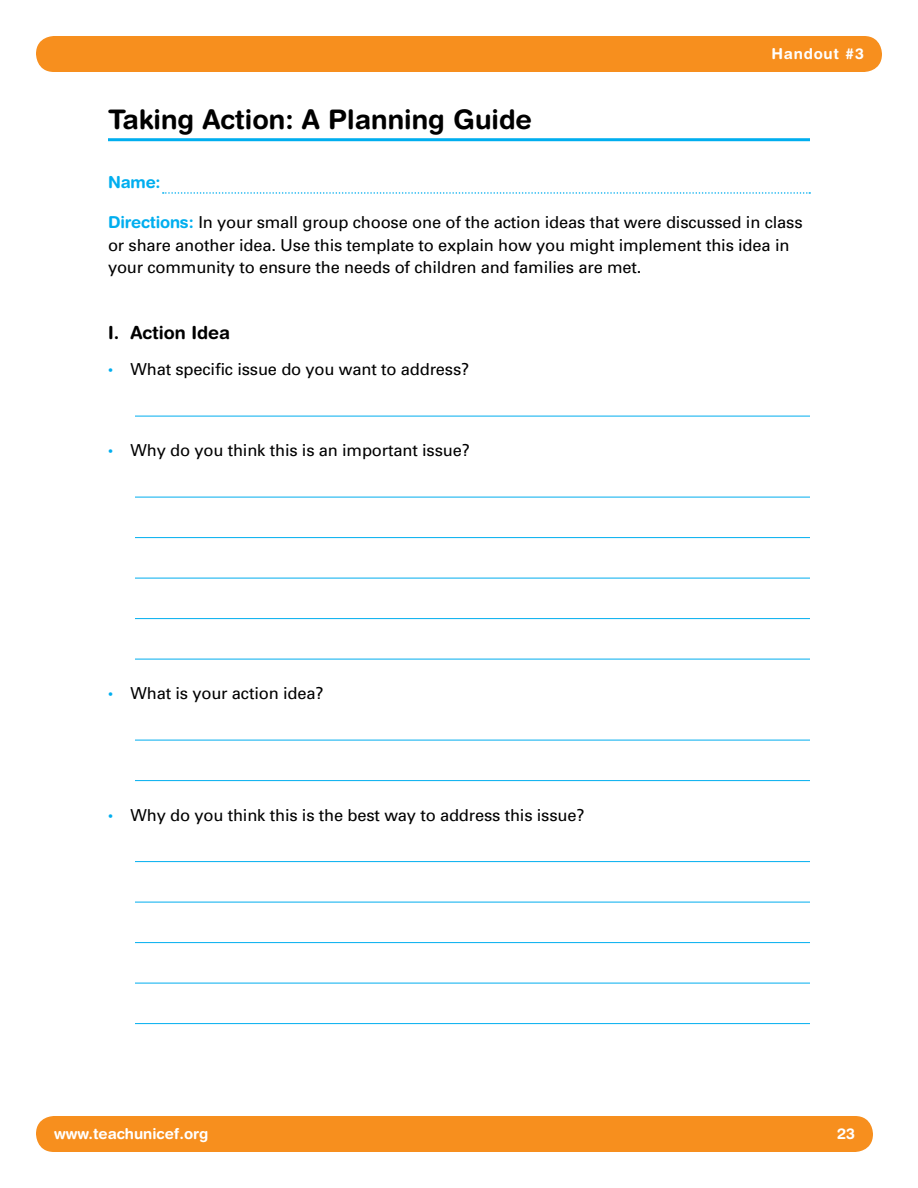
<style>
.page{position:relative;width:918px;height:1188px;background:#fff}
.page>*{position:absolute;margin:0;border:0;box-sizing:border-box;transform-origin:0 0}
.t1{font:700 27px "Helvetica Rounded";color:#000}
.t2{font:700 18px "Helvetica Rounded";color:#000}
.t3{font:16.5px/22.5px "Univers";letter-spacing:-.01em;color:#000}
.t4{font:700 16.5px "Helvetica Rounded";color:#00aeef}
.t5{font:700 15px "Helvetica Rounded";color:#fff}
.t6{font:700 15px "Helvetica Rounded";letter-spacing:.05em;color:#fff}
.s1{font-family:"Helvetica Rounded";font-weight:700;color:#00aeef}
.s2{font-size:14.25px;color:#00aeef}
</style>
<div class="page">
<div style="left:36px;top:1116px;width:837px;height:36px;background:#f78f1e;border-radius:18px"></div>
<div style="left:36px;top:36px;width:846px;height:36px;background:#f78f1e;border-radius:18px"></div>
<hr style="left:108px;top:138px;width:702px;height:3px;background:#00aeef">
<svg style="left:163px;top:192px;width:647px;height:2px"></svg>
<hr style="left:135px;top:416px;width:675px;height:1px;background:#00aeef">
<hr style="left:135px;top:497px;width:675px;height:1px;background:#00aeef">
<hr style="left:135px;top:537px;width:675px;height:1px;background:#00aeef">
<hr style="left:135px;top:578px;width:675px;height:1px;background:#00aeef">
<hr style="left:135px;top:618px;width:675px;height:1px;background:#00aeef">
<hr style="left:135px;top:659px;width:675px;height:1px;background:#00aeef">
<hr style="left:135px;top:740px;width:675px;height:1px;background:#00aeef">
<hr style="left:135px;top:780px;width:675px;height:1px;background:#00aeef">
<hr style="left:135px;top:861px;width:675px;height:1px;background:#00aeef">
<hr style="left:135px;top:902px;width:675px;height:1px;background:#00aeef">
<hr style="left:135px;top:942px;width:675px;height:1px;background:#00aeef">
<hr style="left:135px;top:983px;width:675px;height:1px;background:#00aeef">
<hr style="left:135px;top:1023px;width:675px;height:1px;background:#00aeef">
<h1 class="t1" style="left:108px;top:103px;width:426px">Taking Action: A Planning Guide</h1>
<p class="t6" style="left:772px;top:45px;width:94px">Handout #3</p>
<p class="t4" style="left:108px;top:172px;width:54px">Name:</p>
<p class="t3" style="left:108px;top:211px;width:696px"><span class="s1">Directions:</span> In your small group choose one of the action ideas that were discussed in class or share another idea. Use this template to explain how you might implement this idea in your community to ensure the needs of children and families are met.</p>
<p class="t2" style="left:108px;top:322px;width:124px">I. Action Idea</p>
<p class="t3" style="left:108px;top:358px;width:363px"><span class="s2">•</span> What specific issue do you want to address?</p>
<p class="t3" style="left:108px;top:439px;width:363px"><span class="s2">•</span> Why do you think this is an important issue?</p>
<p class="t3" style="left:108px;top:682px;width:217px"><span class="s2">•</span> What is your action idea?</p>
<p class="t3" style="left:108px;top:803px;width:478px"><span class="s2">•</span> Why do you think this is the best way to address this issue?</p>
<p class="t5" style="left:54px;top:1125px;width:156px">www.teachunicef.org</p>
<p class="t5" style="left:837px;top:1125px;width:19px">23</p>
</div>
